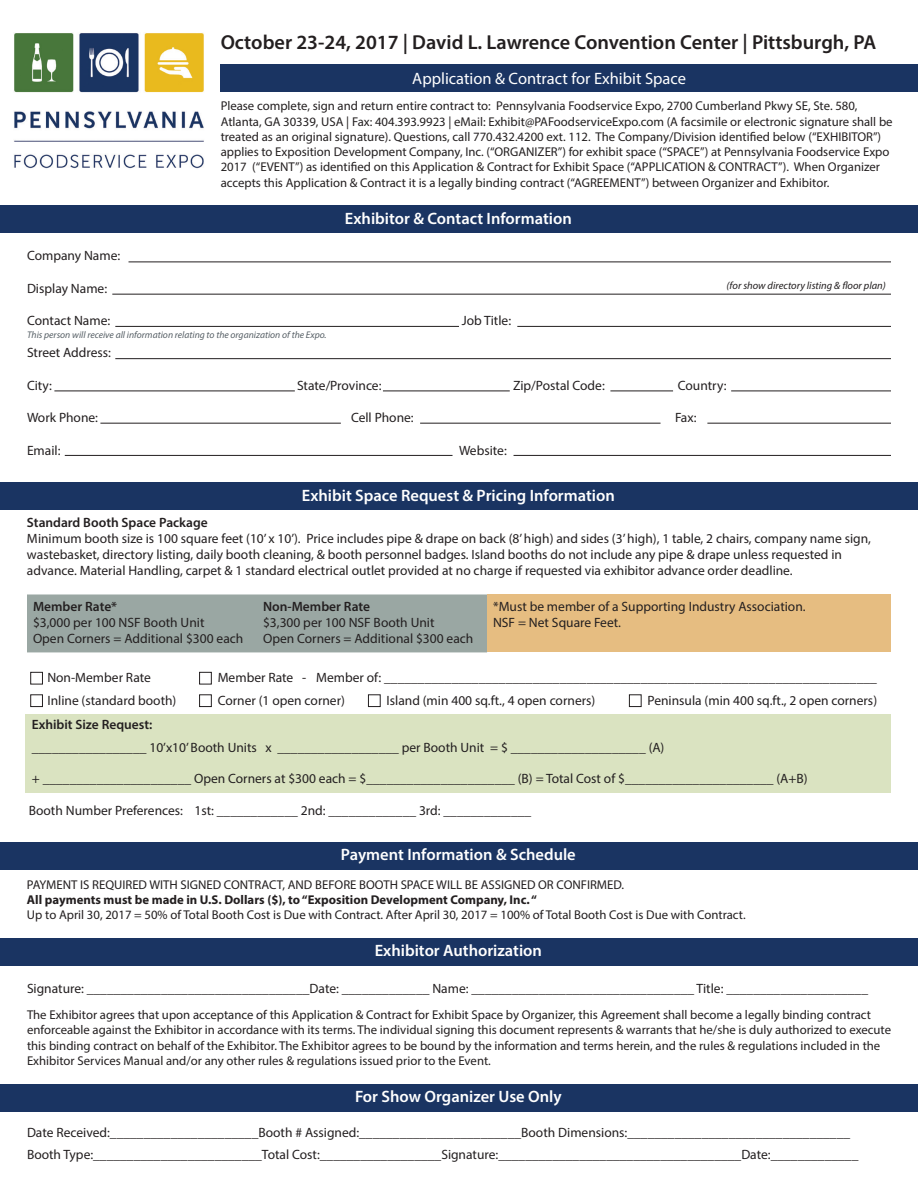
<style>
.page{position:relative;width:918px;height:1188px;background:#fff}
.page>*{position:absolute;margin:0;border:0;box-sizing:border-box;transform-origin:0 0}
.t1{font:600 20.25px "Myriad Pro";color:#231f20}
.t2{font:600 16.5px "Myriad Pro";color:#fff}
.t3{font:16.5px "Myriad Pro";color:#fff}
.t4{font:13.5px/16.2px "Myriad Pro";color:#231f20}
.t5{font:600 13.5px "Myriad Pro";color:#231f20}
.t6{font:12.75px/15.3px "Myriad Pro";color:#231f20}
.t7{font:italic 10.5px "Myriad Pro";color:#231f20}
.t8{font:italic 9.6px "Myriad Pro";color:#576066}
.s1{font-weight:700}
</style>
<div class="page">
<img style="left:14px;top:33px;width:190px;height:136px">
<div style="left:0;top:843px;width:918px;height:27px;background:#1a3462"></div>
<div style="left:0;top:938px;width:918px;height:27px;background:#1a3462"></div>
<div style="left:0;top:1084px;width:918px;height:27px;background:#1a3462"></div>
<div style="left:0;top:483px;width:918px;height:27px;background:#1a3462"></div>
<div style="left:27px;top:594px;width:460px;height:58px;background:#9aa7a3"></div>
<div style="left:487px;top:594px;width:404px;height:58px;background:#e6bd81"></div>
<div style="left:26px;top:714px;width:865px;height:79px;background:#dae3c1"></div>
<div style="left:30px;top:694px;width:13px;height:13px;border:1px solid #231f20"></div>
<div style="left:199px;top:694px;width:13px;height:13px;border:1px solid #231f20"></div>
<div style="left:368px;top:694px;width:13px;height:13px;border:1px solid #231f20"></div>
<div style="left:629px;top:694px;width:13px;height:13px;border:1px solid #231f20"></div>
<div style="left:30px;top:672px;width:13px;height:12px;border:1px solid #231f20"></div>
<div style="left:199px;top:672px;width:13px;height:12px;border:1px solid #231f20"></div>
<hr style="left:129px;top:262px;width:762px;height:1px;background:#231f20">
<hr style="left:112px;top:294px;width:779px;height:1px;background:#231f20">
<hr style="left:115px;top:326px;width:344px;height:1px;background:#231f20">
<hr style="left:517px;top:326px;width:374px;height:1px;background:#231f20">
<hr style="left:115px;top:358px;width:776px;height:1px;background:#231f20">
<hr style="left:54px;top:391px;width:241px;height:1px;background:#231f20">
<hr style="left:383px;top:391px;width:127px;height:1px;background:#231f20">
<hr style="left:610px;top:391px;width:63px;height:1px;background:#231f20">
<hr style="left:731px;top:391px;width:160px;height:1px;background:#231f20">
<hr style="left:100px;top:423px;width:241px;height:1px;background:#231f20">
<hr style="left:420px;top:423px;width:241px;height:1px;background:#231f20">
<hr style="left:707px;top:423px;width:184px;height:1px;background:#231f20">
<hr style="left:65px;top:455px;width:388px;height:1px;background:#231f20">
<hr style="left:514px;top:455px;width:377px;height:1px;background:#231f20">
<div style="left:0;top:206px;width:918px;height:27px;background:#1a3462"></div>
<div style="left:221px;top:65px;width:697px;height:27px;background:#1a3462"></div>
<p class="t1" style="left:221px;top:29px;width:657px">October 23-24, 2017 | David L. Lawrence Convention Center | Pittsburgh, PA</p>
<p class="t3" style="left:412px;top:68px;width:275px">Application &amp; Contract for Exhibit Space</p>
<p class="t6" style="left:221px;top:98px;width:638px">Please complete, sign and return entire contract to: Pennsylvania Foodservice Expo, 2700 Cumberland Pkwy SE, Ste. 580,</p>
<p class="t6" style="left:221px;top:113px;width:673px">Atlanta, GA 30339, USA | Fax: 404.393.9923 | eMail: Exhibit@PAFoodserviceExpo.com (A facsimile or electronic signature shall be</p>
<p class="t6" style="left:221px;top:129px;width:662px">treated as an original signature). Questions, call 770.432.4200 ext. 112. The Company/Division identified below (“EXHIBITOR”)</p>
<p class="t6" style="left:221px;top:144px;width:670px">applies to Exposition Development Company, Inc. (“ORGANIZER”) for exhibit space (“SPACE”) at Pennsylvania Foodservice Expo<br>2017 (“EVENT”) as identified on this Application &amp; Contract for Exhibit Space (“APPLICATION &amp; CONTRACT”). When Organizer accepts this Application &amp; Contract it is a legally binding contract (“AGREEMENT”) between Organizer and Exhibitor.</p>
<p class="t2" style="left:345px;top:208px;width:228px">Exhibitor &amp; Contact Information</p>
<p class="t4" style="left:27px;top:247px;width:95px">Company Name:</p>
<p class="t4" style="left:27px;top:280px;width:82px">Display Name:</p>
<p class="t4" style="left:27px;top:312px;width:85px">Contact Name:</p>
<p class="t4" style="left:462px;top:312px;width:51px">Job Title:</p>
<p class="t4" style="left:27px;top:345px;width:86px">Street Address:</p>
<p class="t4" style="left:27px;top:377px;width:27px">City:</p>
<p class="t4" style="left:297px;top:377px;width:86px">State/Province:</p>
<p class="t4" style="left:513px;top:377px;width:93px">Zip/Postal Code:</p>
<p class="t4" style="left:678px;top:377px;width:50px">Country:</p>
<p class="t4" style="left:27px;top:409px;width:73px">Work Phone:</p>
<p class="t4" style="left:351px;top:409px;width:64px">Cell Phone:</p>
<p class="t4" style="left:675px;top:409px;width:23px">Fax:</p>
<p class="t4" style="left:27px;top:442px;width:35px">Email:</p>
<p class="t4" style="left:459px;top:442px;width:49px">Website:</p>
<p class="t7" style="left:727px;top:279px;width:161px">(for show directory listing &amp; floor plan)</p>
<p class="t8" style="left:27px;top:329px;width:301px">This person will receive all information relating to the organization of the Expo.</p>
<p class="t2" style="left:302px;top:485px;width:315px">Exhibit Space Request &amp; Pricing Information</p>
<p class="t5" style="left:27px;top:514px;width:182px">Standard Booth Space Package</p>
<p class="t4" style="left:27px;top:530px;width:846px">Minimum booth size is 100 square feet (10’ x 10’). Price includes pipe &amp; drape on back (8’ high) and sides (3’ high), 1 table, 2 chairs, company name sign, wastebasket, directory listing, daily booth cleaning, &amp; booth personnel badges. Island booths do not include any pipe &amp; drape unless requested in advance. Material Handling, carpet &amp; 1 standard electrical outlet provided at no charge if requested via exhibitor advance order deadline.</p>
<p class="t5" style="left:33px;top:597px;width:86px">Member Rate*</p>
<p class="t4" style="left:33px;top:614px;width:173px">$3,000 per 100 NSF Booth Unit</p>
<p class="t4" style="left:33px;top:630px;width:212px">Open Corners = Additional $300 each</p>
<p class="t4" style="left:493px;top:598px;width:314px">*Must be member of a Supporting Industry Association.</p>
<p class="t4" style="left:493px;top:614px;width:129px">NSF = Net Square Feet.</p>
<p class="t5" style="left:263px;top:597px;width:109px">Non-Member Rate</p>
<p class="t4" style="left:263px;top:614px;width:173px">$3,300 per 100 NSF Booth Unit</p>
<p class="t4" style="left:263px;top:630px;width:212px">Open Corners = Additional $300 each</p>
<p class="t4" style="left:47px;top:669px;width:105px">Non-Member Rate</p>
<p class="t4" style="left:218px;top:669px;width:90px">Member Rate -</p>
<p class="t4" style="left:316px;top:669px;width:562px">Member of: _________________________________________________________________________</p>
<p class="t4" style="left:47px;top:692px;width:131px">Inline (standard booth)</p>
<p class="t4" style="left:218px;top:692px;width:129px">Corner (1 open corner)</p>
<p class="t4" style="left:387px;top:692px;width:210px">Island (min 400 sq.ft., 4 open corners)</p>
<p class="t4" style="left:648px;top:692px;width:231px">Peninsula (min 400 sq.ft., 2 open corners)</p>
<p class="t5" style="left:32px;top:716px;width:122px">Exhibit Size Request:</p>
<p class="t4" style="left:32px;top:739px;width:634px">_________________ 10’x10’ Booth Units x __________________ per Booth Unit = $ ____________________ (A)</p>
<p class="t4" style="left:32px;top:770px;width:777px">+ ______________________ Open Corners at $300 each = $______________________ (B) = Total Cost of $______________________ (A+B)</p>
<p class="t4" style="left:29px;top:802px;width:504px">Booth Number Preferences: 1st: ____________ 2nd: _____________ 3rd: _____________</p>
<p class="t2" style="left:341px;top:843px;width:236px">Payment Information &amp; Schedule</p>
<p class="t6" style="left:27px;top:876px;width:599px">PAYMENT IS REQUIRED WITH SIGNED CONTRACT, AND BEFORE BOOTH SPACE WILL BE ASSIGNED OR CONFIRMED.</p>
<p class="t6" style="left:27px;top:892px;width:720px"><span class="s1">All payments must be made in U.S. Dollars ($), to “Exposition Development Company, Inc. “<br></span>Up to April 30, 2017 = 50% of Total Booth Cost is Due with Contract. After April 30, 2017 = 100% of Total Booth Cost is Due with Contract.</p>
<p class="t2" style="left:375px;top:940px;width:169px">Exhibitor Authorization</p>
<p class="t4" style="left:27px;top:980px;width:843px">Signature: _________________________________Date: _____________ Name: _________________________________ Title: _____________________</p>
<p class="t6" style="left:27px;top:1007px;width:846px">The Exhibitor agrees that upon acceptance of this Application &amp; Contract for Exhibit Space by Organizer, this Agreement shall become a legally binding contract</p>
<p class="t6" style="left:27px;top:1022px;width:866px">enforceable against the Exhibitor in accordance with its terms. The individual signing this document represents &amp; warrants that he/she is duly authorized to execute this binding contract on behalf of the Exhibitor. The Exhibitor agrees to be bound by the information and terms herein, and the rules &amp; regulations included in the<br>Exhibitor Services Manual and/or any other rules &amp; regulations issued prior to the Event.</p>
<p class="t2" style="left:355px;top:1086px;width:208px">For Show Organizer Use Only</p>
<p class="t4" style="left:27px;top:1124px;width:825px">Date Received:______________________Booth # Assigned:________________________Booth Dimensions:_________________________________</p>
<p class="t4" style="left:27px;top:1146px;width:833px">Booth Type:_________________________Total Cost:__________________Signature:____________________________________Date:_____________</p>
</div>
